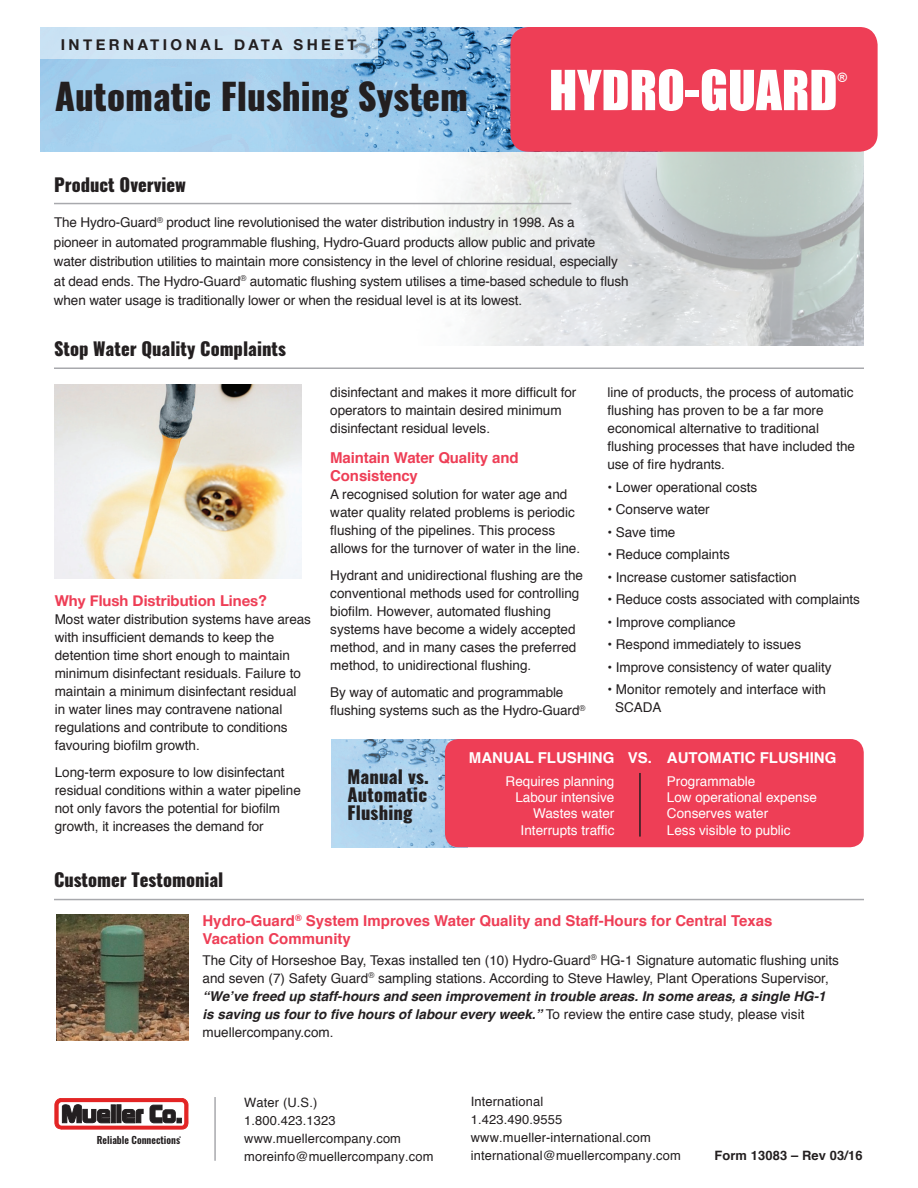
<style>
.page{position:relative;width:918px;height:1188px;background:#fff}
.page>*{position:absolute;margin:0;border:0;box-sizing:border-box;transform-origin:0 0}
.t1{font:51px "Impact";color:#fff}
.t2{font:800 36px "Oswald";color:#231f20}
.t3{font:800 18px/18px "Oswald";color:#231f20;text-align:justify}
.t4{font:700 15px/18px "Helvetica";color:#ee3e56}
.t5{font:700 15px "Helvetica";color:#fff}
.t6{font:700 15px "Helvetica Neue";color:#ee3e56}
.t7{font:700 15px "Helvetica Neue";letter-spacing:.23em;color:#231f20}
.t8{font:13.5px/18px "Helvetica";letter-spacing:-.005em;color:#231f20}
.t9{font:13.5px "Helvetica";color:#fff}
.t10{font:12.9px/18px "Helvetica";letter-spacing:.01em;color:#231f20}
.t11{font:700 12.9px "Helvetica";letter-spacing:.01em;color:#231f20}
.t12{font:12.6px "Impact";color:#fff}
.t13{font:600 9.9px "Oswald";color:#231f20}
.t14{font:600 1.95px "Oswald";color:#231f20;scale:.91 1}
.s1{font-weight:700;font-style:italic}
</style>
<div class="page">
<img style="left:404px;top:152px;width:460px;height:194px">
<img style="left:40px;top:27px;width:484px;height:125px">
<svg style="left:55px;top:1098px;width:133px;height:32px"></svg>
<div style="left:510px;top:27px;width:368px;height:125px;background:#ee3e56;border-radius:18px"></div>
<hr style="left:54px;top:368px;width:810px;height:1px;background:#a8a9ad">
<img style="left:54px;top:384px;width:248px;height:194px">
<hr style="left:54px;top:899px;width:810px;height:1px;background:#a8a9ad">
<hr style="left:54px;top:203px;width:517px;height:1px;background:#a8a9ad">
<img style="left:56px;top:914px;width:133px;height:126px">
<img style="left:331px;top:739px;width:124px;height:108px">
<div style="left:445px;top:739px;width:419px;height:108px;background:#ee3e56;border-radius:14px"></div>
<hr style="left:639px;top:773px;width:2px;height:64px;background:#231f20">
<hr style="left:214px;top:1097px;width:2px;height:64px;background:#a8a9ad">
<div style="left:40px;top:27px;width:338px;height:32px;background:#cfe4f4"></div>
<p class="t7" style="left:61px;top:33px;width:298px">INTERNATI ONAL DATA SHEET</p>
<h2 class="t2" style="left:55px;top:71px;width:415px">Automatic Flushing System</h2>
<h3 class="t3" style="left:54px;top:177px;width:134px">Product Overview</h3>
<h1 class="t1" style="left:549px;top:51px;width:290px">HYDRO-GUARD</h1>
<p class="t12" style="left:838px;top:68px;width:11px">®</p>
<p class="t8" style="left:54px;top:213px;width:576px;line-height:19.5px">The Hydro-Guard<sup>®</sup> product line revolutionised the water distribution industry in 1998. As a<br>pioneer in automated programmable flushing, Hydro-Guard products allow public and private water distribution utilities to maintain more consistency in the level of chlorine residual, especially at dead ends. The Hydro-Guard<sup>®</sup> automatic flushing system utilises a time-based schedule to flush when water usage is traditionally lower or when the residual level is at its lowest.</p>
<h3 class="t3" style="left:54px;top:340px;width:233px">Stop Water Quality Complaints</h3>
<p class="t6" style="left:55px;top:589px;width:213px">WHY FLUSH DISTRIBUTION LINES?</p>
<p class="t8" style="left:55px;top:611px;width:258px">Most water distribution systems have areas with insufficient demands to keep the detention time short enough to maintain minimum disinfectant residuals. Failure to maintain a minimum disinfectant residual<br>in water lines may contravene national regulations and contribute to conditions favouring biofilm growth.</p>
<p class="t8" style="left:55px;top:764px;width:248px">Long-term exposure to low disinfectant residual conditions within a water pipeline not only favors the potential for biofilm growth, it increases the demand for</p>
<h3 class="t3" style="left:54px;top:871px;width:171px">Customer Testomonial</h3>
<p class="t8" style="left:330px;top:384px;width:248px">disinfectant and makes it more difficult for operators to maintain desired minimum disinfectant residual levels.</p>
<p class="t4" style="left:330px;top:449px;width:190px">Maintain Water Quality and<br>Consistency</p>
<p class="t8" style="left:330px;top:486px;width:251px">A recognised solution for water age and water quality related problems is periodic flushing of the pipelines. This process allows for the turnover of water in the line.</p>
<p class="t8" style="left:330px;top:567px;width:254px">Hydrant and unidirectional flushing are the conventional methods used for controlling biofilm. However, automated flushing systems have become a widely accepted method, and in many cases the preferred method, to unidirectional flushing.</p>
<p class="t8" style="left:330px;top:684px;width:257px">By way of automatic and programmable flushing systems such as the Hydro-Guard<sup>®</sup></p>
<p class="t8" style="left:607px;top:384px;width:249px">line of products, the process of automatic flushing has proven to be a far more economical alternative to traditional flushing processes that have included the use of fire hydrants.</p>
<p class="t8" style="left:607px;top:478px;width:151px">• Lower operational costs</p>
<p class="t8" style="left:607px;top:501px;width:104px">• Conserve water</p>
<p class="t8" style="left:607px;top:523px;width:69px">• Save time</p>
<p class="t8" style="left:607px;top:546px;width:124px">• Reduce complaints</p>
<p class="t8" style="left:607px;top:568px;width:191px">• Increase customer satisfaction</p>
<p class="t8" style="left:607px;top:591px;width:254px">• Reduce costs associated with complaints</p>
<p class="t8" style="left:607px;top:614px;width:130px">• Improve compliance</p>
<p class="t8" style="left:607px;top:636px;width:195px">• Respond immediately to issues</p>
<p class="t8" style="left:607px;top:659px;width:226px">• Improve consistency of water quality</p>
<p class="t8" style="left:615px;top:681px;width:213px;text-indent:-8px">• Monitor remotely and interface with<br>SCADA</p>
<h3 class="t3" style="left:347px;top:769px;width:83px">Manual vs.<br>Automatic Flushing</h3>
<p class="t5" style="left:469px;top:746px;width:369px">Manual Flushing VS. Automatic Flushing</p>
<p class="t9" style="left:506px;top:770px;width:110px">Requires planning</p>
<p class="t9" style="left:667px;top:770px;width:90px">Programmable</p>
<p class="t9" style="left:515px;top:787px;width:101px">Labour intensive</p>
<p class="t9" style="left:667px;top:787px;width:152px">Low operational expense</p>
<p class="t9" style="left:533px;top:803px;width:83px">Wastes water</p>
<p class="t9" style="left:667px;top:803px;width:103px">Conserves water</p>
<p class="t9" style="left:521px;top:820px;width:95px">Interrupts traffic</p>
<p class="t9" style="left:667px;top:820px;width:125px">Less visible to public</p>
<p class="t4" style="left:202px;top:912px;width:572px">Hydro-Guard<sup>®</sup> System Improves Water Quality and Staff-Hours for Central Texas<br>Vacation Community</p>
<p class="t8" style="left:202px;top:952px;width:638px">The City of Horseshoe Bay, Texas installed ten (10) Hydro-Guard<sup>®</sup> HG-1 Signature automatic flushing units and seven (7) Safety Guard<sup>®</sup> sampling stations. According to Steve Hawley, Plant Operations Supervisor, <span class="s1">“We’ve freed up staff-hours and seen improvement in trouble areas. In some areas, a single HG-1 is saving us four to five hours of labour every week.”</span> To review the entire case study, please visit muellercompany.com.</p>
<p class="t13" style="left:97px;top:1133px;width:85px">Reliable Connections</p>
<p class="t14" style="left:179px;top:1136px;width:4px">TM</p>
<p class="t10" style="left:244px;top:1094px;width:191px">Water (U.S.)<br>1.800.423.1323 www.muellercompany.com moreinfo@muellercompany.com</p>
<p class="t10" style="left:471px;top:1093px;width:211px">International<br>1.423.490.9555 www.mueller-international.com international@muellercompany.com</p>
<p class="t11" style="left:714px;top:1145px;width:150px">Form 13083 – Rev 03/16</p>
</div>
